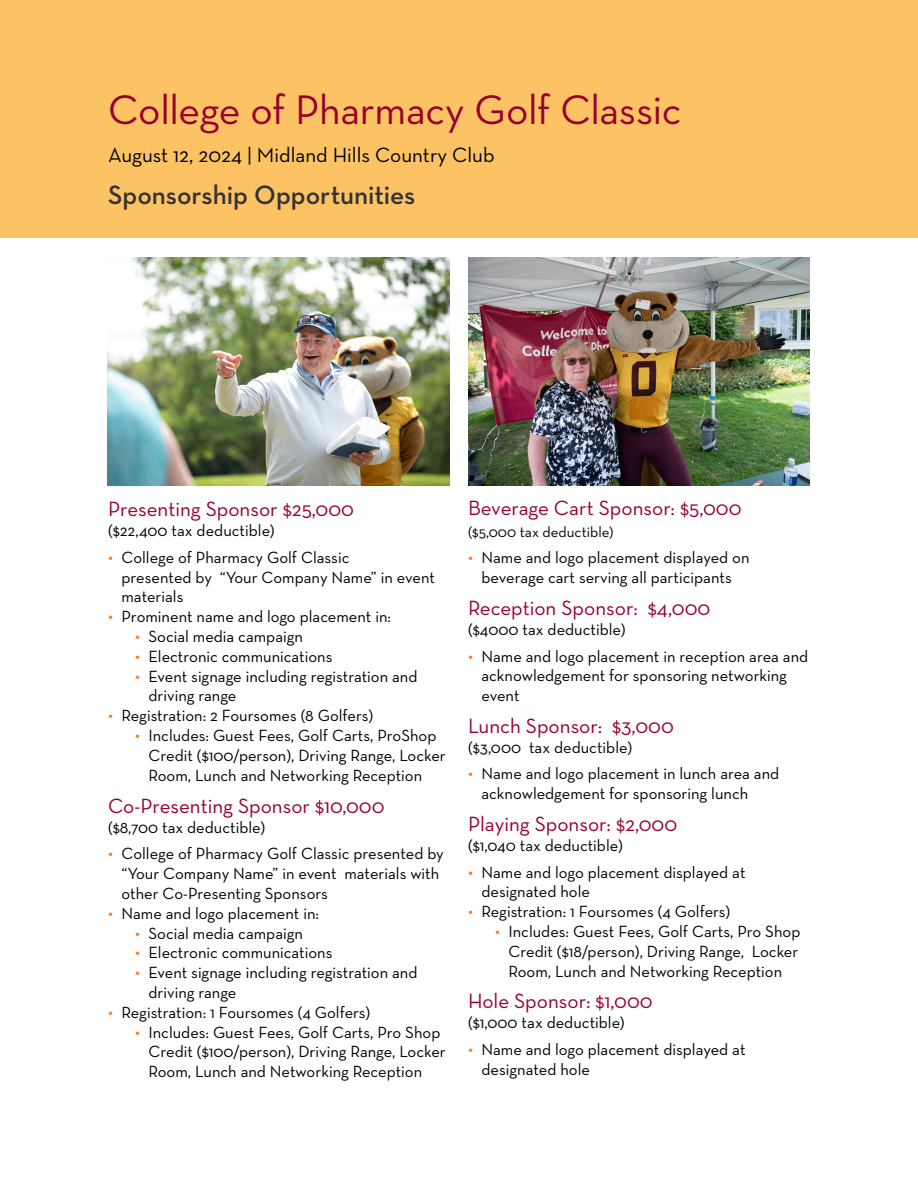
<style>
.page{position:relative;width:918px;height:1188px;background:#fff}
.page>*{position:absolute;margin:0;border:0;box-sizing:border-box;transform-origin:0 0}
.t1{font:42px "Neutraface Text";letter-spacing:-.01em;color:#98002e}
.t2{font:600 27px "Neutraface Text";color:#343333}
.t3{font:21px "Neutraface Text";color:#98002e}
.t4{font:21px "Neutraface Text";color:#000}
.t5{font:16.5px/19.8px "Neutraface Text";color:#000}
.t6{font:15px "Neutraface Text";color:#000}
.s1{font-size:18px;color:#f47b29}
</style>
<div class="page">
<div style="left:0;top:0;width:918px;height:238px;background:#fcc365"></div>
<img style="left:108px;top:257px;width:342px;height:228px">
<img style="left:468px;top:257px;width:342px;height:228px">
<h1 class="t1" style="left:108px;top:83px;width:575px">College of Pharmacy Golf Classic</h1>
<p class="t4" style="left:108px;top:142px;width:388px">August 12, 2024 | Midland Hills Country Club</p>
<h2 class="t2" style="left:108px;top:178px;width:309px">Sponsorship Opportunities</h2>
<h3 class="t3" style="left:108px;top:496px;width:248px">Presenting Sponsor $25,000</h3>
<p class="t5" style="left:108px;top:521px;width:168px">($22,400 tax deductible)</p>
<p class="t5" style="left:121px;top:547px;width:315px;text-indent:-13px"><span class="s1">•</span> College of Pharmacy Golf Classic<br>presented by “Your Company Name” in event materials</p>
<p class="t5" style="left:108px;top:606px;width:285px"><span class="s1">•</span> Prominent name and logo placement in:</p>
<p class="t5" style="left:135px;top:626px;width:170px"><span class="s1">•</span> Social media campaign</p>
<p class="t5" style="left:135px;top:646px;width:199px"><span class="s1">•</span> Electronic communications</p>
<p class="t5" style="left:148px;top:666px;width:271px;text-indent:-13px"><span class="s1">•</span> Event signage including registration and driving range</p>
<p class="t5" style="left:108px;top:705px;width:267px"><span class="s1">•</span> Registration: 2 Foursomes (8 Golfers)</p>
<p class="t5" style="left:148px;top:725px;width:299px;text-indent:-13px"><span class="s1">•</span> Includes: Guest Fees, Golf Carts, ProShop<br>Credit ($100/person), Driving Range, Locker<br>Room, Lunch and Networking Reception</p>
<h3 class="t3" style="left:108px;top:793px;width:278px">Co-Presenting Sponsor $10,000</h3>
<p class="t5" style="left:108px;top:817px;width:159px">($8,700 tax deductible)</p>
<p class="t5" style="left:121px;top:844px;width:324px;text-indent:-13px"><span class="s1">•</span> College of Pharmacy Golf Classic presented by “Your Company Name” in event materials with other Co-Presenting Sponsors</p>
<p class="t5" style="left:108px;top:903px;width:213px"><span class="s1">•</span> Name and logo placement in:</p>
<p class="t5" style="left:135px;top:923px;width:170px"><span class="s1">•</span> Social media campaign</p>
<p class="t5" style="left:135px;top:943px;width:199px"><span class="s1">•</span> Electronic communications</p>
<p class="t5" style="left:148px;top:962px;width:271px;text-indent:-13px"><span class="s1">•</span> Event signage including registration and driving range</p>
<p class="t5" style="left:108px;top:1002px;width:264px"><span class="s1">•</span> Registration: 1 Foursomes (4 Golfers)</p>
<p class="t5" style="left:148px;top:1022px;width:299px;text-indent:-13px"><span class="s1">•</span> Includes: Guest Fees, Golf Carts, Pro Shop<br>Credit ($100/person), Driving Range, Locker<br>Room, Lunch and Networking Reception</p>
<h3 class="t3" style="left:468px;top:495px;width:275px">Beverage Cart Sponsor: $5,000</h3>
<p class="t6" style="left:468px;top:522px;width:147px">($5,000 tax deductible)</p>
<p class="t5" style="left:468px;top:548px;width:283px;text-align:center"><span class="s1">•</span> Name and logo placement displayed on beverage cart serving all participants</p>
<h3 class="t3" style="left:468px;top:595px;width:244px">Reception Sponsor: $4,000</h3>
<p class="t5" style="left:468px;top:619px;width:159px">($4000 tax deductible)</p>
<p class="t5" style="left:481px;top:646px;width:328px;text-indent:-13px"><span class="s1">•</span> Name and logo placement in reception area and acknowledgement for sponsoring networking event</p>
<h3 class="t3" style="left:468px;top:713px;width:207px">Lunch Sponsor: $3,000</h3>
<p class="t5" style="left:468px;top:737px;width:166px">($3,000 tax deductible)</p>
<p class="t5" style="left:481px;top:764px;width:299px;text-indent:-13px"><span class="s1">•</span> Name and logo placement in lunch area and acknowledgement for sponsoring lunch</p>
<h3 class="t3" style="left:468px;top:811px;width:211px">Playing Sponsor: $2,000</h3>
<p class="t5" style="left:468px;top:835px;width:156px">($1,040 tax deductible)</p>
<p class="t5" style="left:481px;top:862px;width:266px;text-indent:-13px"><span class="s1">•</span> Name and logo placement displayed at designated hole</p>
<p class="t5" style="left:468px;top:901px;width:264px"><span class="s1">•</span> Registration: 1 Foursomes (4 Golfers)</p>
<p class="t5" style="left:508px;top:921px;width:293px;text-indent:-13px"><span class="s1">•</span> Includes: Guest Fees, Golf Carts, Pro Shop<br>Credit ($18/person), Driving Range, Locker<br>Room, Lunch and Networking Reception</p>
<h3 class="t3" style="left:468px;top:988px;width:186px">Hole Sponsor: $1,000</h3>
<p class="t5" style="left:468px;top:1013px;width:158px">($1,000 tax deductible)</p>
<p class="t5" style="left:481px;top:1039px;width:266px;text-indent:-13px"><span class="s1">•</span> Name and logo placement displayed at designated hole</p>
</div>
